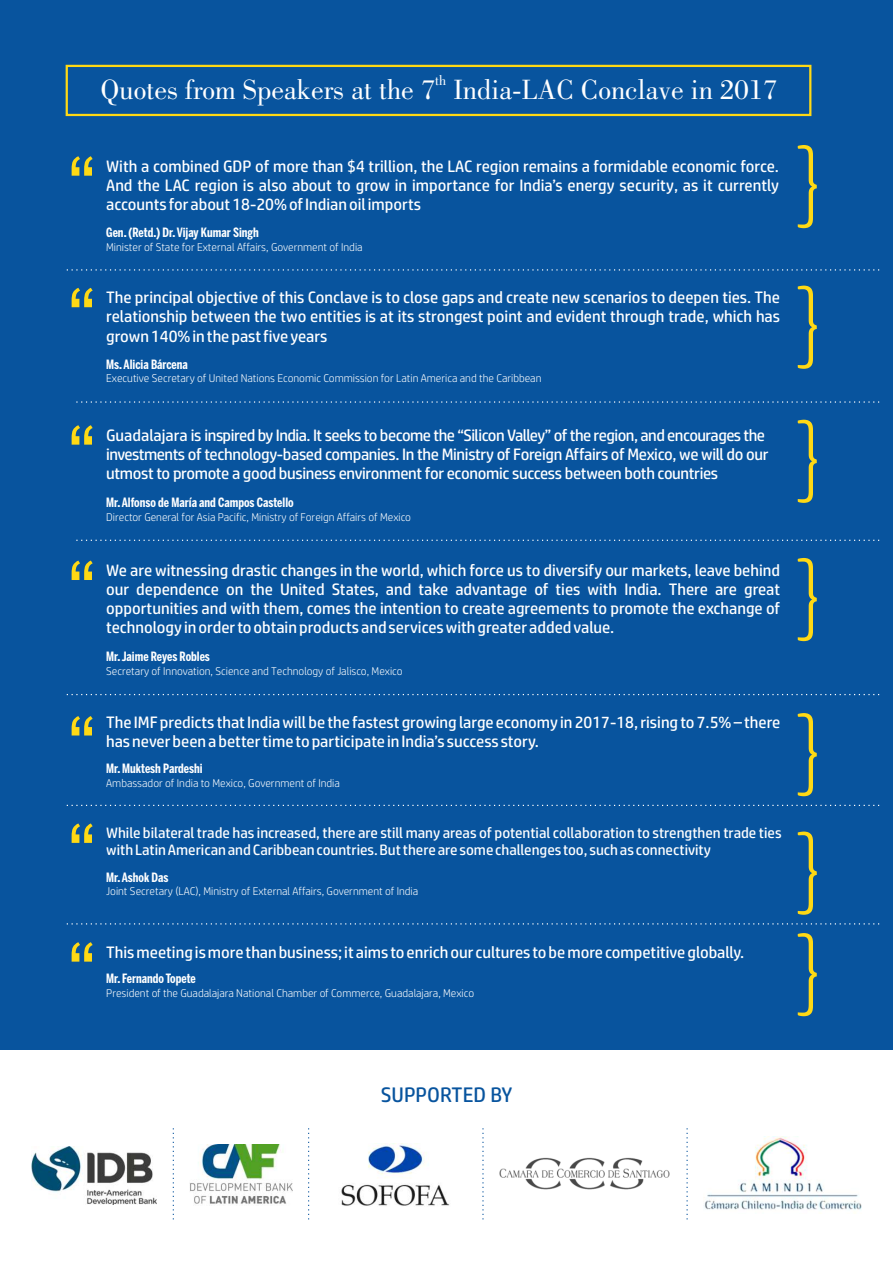
<style>
.page{position:relative;width:893px;height:1263px;background:#fff}
.page>*{position:absolute;margin:0;border:0;box-sizing:border-box;transform-origin:0 0}
.t1{font:28.5px "Bodon Book Lys";color:#fff}
.t2{font:21px "HP Simplified";color:#08549e}
.t3{font:16.5px/19px "HP Simplified";letter-spacing:-.01em;color:#fff;text-align:justify}
.t4{font:15px/17.4px "HP Simplified";color:#fff}
.t5{font:14.25px "Bodon Book Lys";color:#fff}
.t6{font:700 12.75px "Benton Sans Comp";color:#fff}
.t7{font:300 11.25px "HP Simplified";color:#fff}
</style>
<div class="page">
<div style="left:0;top:0;width:893px;height:1049px;background:#08549e"></div>
<div style="left:66px;top:65px;width:745px;height:51px;border:2px solid #ffd914"></div>
<svg style="left:67px;top:805px;width:813px;height:1px"></svg>
<svg style="left:72px;top:716px;width:21px;height:19px"></svg>
<svg style="left:798px;top:713px;width:19px;height:83px"></svg>
<svg style="left:72px;top:156px;width:21px;height:20px"></svg>
<svg style="left:798px;top:145px;width:19px;height:83px"></svg>
<svg style="left:72px;top:942px;width:21px;height:20px"></svg>
<svg style="left:798px;top:933px;width:19px;height:83px"></svg>
<svg style="left:72px;top:560px;width:21px;height:20px"></svg>
<svg style="left:798px;top:558px;width:19px;height:83px"></svg>
<svg style="left:67px;top:694px;width:813px;height:1px"></svg>
<svg style="left:72px;top:823px;width:21px;height:20px"></svg>
<svg style="left:798px;top:831px;width:19px;height:84px"></svg>
<svg style="left:72px;top:425px;width:21px;height:20px"></svg>
<svg style="left:798px;top:420px;width:19px;height:83px"></svg>
<svg style="left:76px;top:401px;width:804px;height:2px"></svg>
<svg style="left:67px;top:269px;width:813px;height:1px"></svg>
<svg style="left:72px;top:288px;width:21px;height:19px"></svg>
<svg style="left:798px;top:286px;width:19px;height:83px"></svg>
<svg style="left:76px;top:540px;width:804px;height:1px"></svg>
<svg style="left:67px;top:923px;width:813px;height:1px"></svg>
<img style="left:32px;top:1146px;width:125px;height:58px">
<img style="left:190px;top:1145px;width:102px;height:59px">
<img style="left:341px;top:1143px;width:109px;height:63px">
<img style="left:499px;top:1157px;width:171px;height:33px">
<img style="left:704px;top:1137px;width:157px;height:73px">
<svg style="left:173px;top:1128px;width:1px;height:92px"></svg>
<svg style="left:308px;top:1128px;width:1px;height:92px"></svg>
<svg style="left:482px;top:1128px;width:2px;height:92px"></svg>
<svg style="left:686px;top:1128px;width:2px;height:92px"></svg>
<p class="t5" style="left:435px;top:75px;width:13px">th</p>
<h1 class="t1" style="left:100px;top:79px;width:678px">Quotes from Speakers at the 7 India-LAC Conclave in 2017</h1>
<p class="t3" style="left:106px;top:157px;width:674px">With a combined GDP of more than $4 trillion, the LAC region remains a formidable economic force.<br>And the LAC region is also about to grow in importance for India’s energy security, as it currently accounts for about 18-20% of Indian oil imports</p>
<p class="t6" style="left:106px;top:227px;width:154px">Gen. (Retd.) Dr.Vijay Kumar Singh</p>
<p class="t7" style="left:106px;top:242px;width:258px">Minister of State for External Affairs, Government of India</p>
<p class="t3" style="left:106px;top:289px;width:675px">The principal objective of this Conclave is to close gaps and create new scenarios to deepen ties. The relationship between the two entities is at its strongest point and evident through trade, which has grown 140% in the past five years</p>
<p class="t6" style="left:106px;top:358px;width:83px">Ms.Alicia Bárcena</p>
<p class="t7" style="left:106px;top:373px;width:437px">Executive Secretary of United Nations Economic Commission for Latin America and the Caribbean</p>
<p class="t3" style="left:106px;top:426px;width:664px;text-align:left">Guadalajara is inspired by India. It seeks to become the “Silicon Valley” of the region, and encourages the investments of technology-based companies. In the Ministry of Foreign Affairs of Mexico, we will do our utmost to promote a good business environment for economic success between both countries</p>
<p class="t6" style="left:106px;top:497px;width:189px">Mr.Alfonso de María and Campos Castello</p>
<p class="t7" style="left:106px;top:511px;width:306px">Director General for Asia Pacific, Ministry of Foreign Affairs of Mexico</p>
<p class="t3" style="left:106px;top:561px;width:675px">We are witnessing drastic changes in the world, which force us to diversify our markets, leave behind our dependence on the United States, and take advantage of ties with India. There are great opportunities and with them, comes the intention to create agreements to promote the exchange of technology in order to obtain products and services with greater added value.</p>
<p class="t6" style="left:106px;top:651px;width:105px">Mr.Jaime Reyes Robles</p>
<p class="t7" style="left:106px;top:666px;width:298px">Secretary of Innovation, Science and Technology of Jalisco, Mexico</p>
<p class="t3" style="left:106px;top:713px;width:676px">The IMF predicts that India will be the fastest growing large economy in 2017-18, rising to 7.5% – there has never been a better time to participate in India’s success story.</p>
<p class="t6" style="left:106px;top:763px;width:98px">Mr. Muktesh Pardeshi</p>
<p class="t7" style="left:106px;top:778px;width:235px">Ambassador of India to Mexico, Government of India</p>
<p class="t4" style="left:106px;top:824px;width:677px">While bilateral trade has increased, there are still many areas of potential collaboration to strengthen trade ties with Latin American and Caribbean countries. But there are some challenges too, such as connectivity</p>
<p class="t6" style="left:106px;top:871px;width:64px">Mr.Ashok Das</p>
<p class="t7" style="left:106px;top:886px;width:313px">Joint Secretary (LAC), Ministry of External Affairs, Government of India</p>
<p class="t3" style="left:106px;top:943px;width:640px">This meeting is more than business; it aims to enrich our cultures to be more competitive globally.</p>
<p class="t6" style="left:106px;top:973px;width:91px">Mr. Fernando Topete</p>
<p class="t7" style="left:106px;top:988px;width:369px">President of the Guadalajara National Chamber of Commerce, Guadalajara, Mexico</p>
<p class="t2" style="left:381px;top:1085px;width:133px">SUPPORTED BY</p>
</div>
